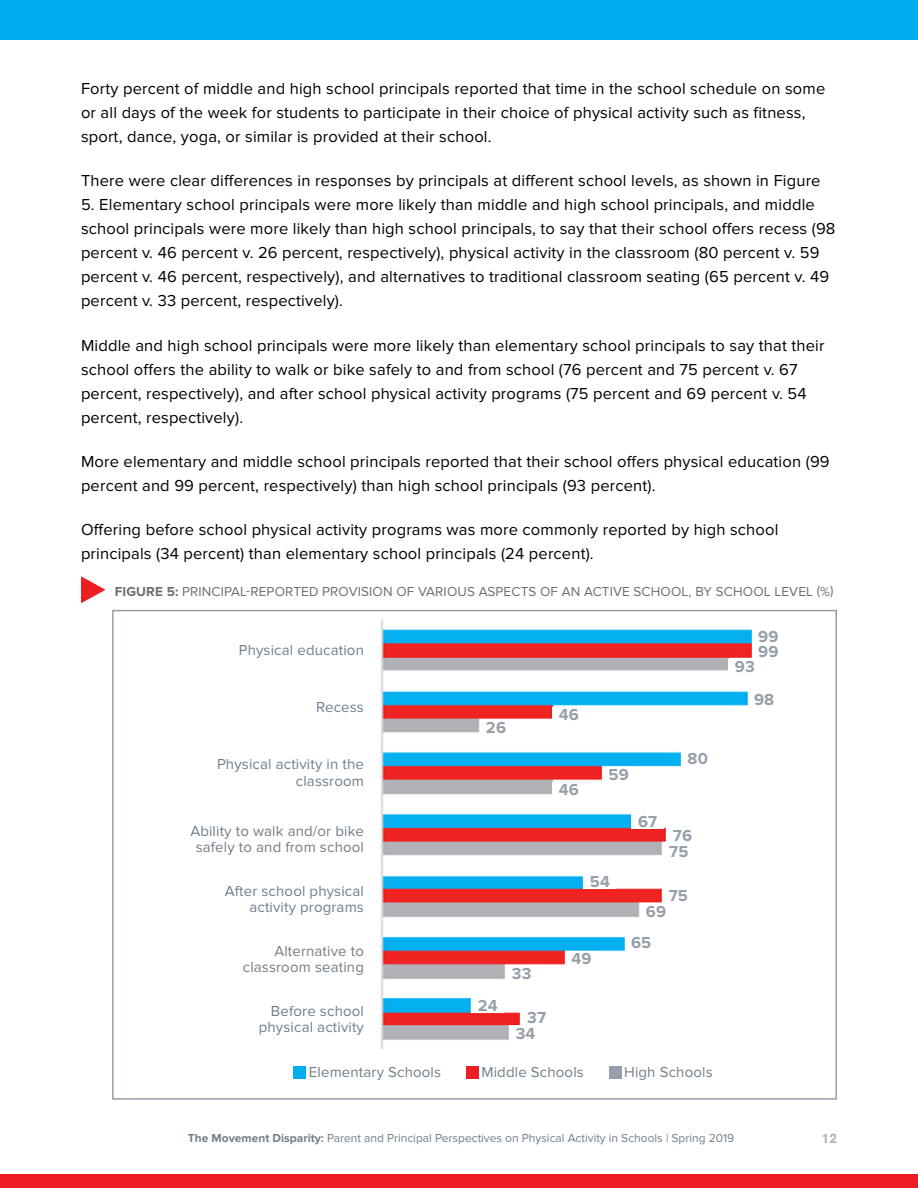
<style>
.page{position:relative;width:918px;height:1188px;background:#fff}
.page>*{position:absolute;margin:0;border:0;box-sizing:border-box;transform-origin:0 0}
.t1{font:16.5px/24px "Proxima Nova";letter-spacing:.01em;color:#000}
.t2{font:700 16.5px/15.1px "Proxima Nova";letter-spacing:.01em;color:#969fa9}
.t3{font:15px/16.5px "Proxima Nova";letter-spacing:.01em;color:#707f8b;text-align:right}
.t4{font:13.5px "Proxima Nova";letter-spacing:.01em;color:#6d6e71}
.t5{font:500 13.5px "AG Schoolbook";color:#acb2ba}
.t6{font:12px "Proxima Nova";color:#707f8b}
.s1{font-weight:700}
</style>
<div class="page">
<div style="left:0;top:0;width:918px;height:40px;background:#00aeef"></div>
<div style="left:0;top:1174px;width:918px;height:14px;background:#ed1d24"></div>
<svg style="left:81px;top:576px;width:25px;height:27px"></svg>
<div style="left:112px;top:610px;width:725px;height:490px;border:2px solid #969fa9"></div>
<img style="left:381px;top:619px;width:371px;height:429px">
<div style="left:729px;top:659px;width:32px;height:17px;background:#fff"></div>
<div style="left:748px;top:692px;width:32px;height:15px;background:#fff"></div>
<div style="left:553px;top:707px;width:32px;height:13px;background:#fff"></div>
<div style="left:480px;top:719px;width:32px;height:18px;background:#fff"></div>
<div style="left:553px;top:782px;width:32px;height:14px;background:#fff"></div>
<div style="left:603px;top:767px;width:32px;height:17px;background:#fff"></div>
<div style="left:631px;top:814px;width:33px;height:15px;background:#fff"></div>
<div style="left:584px;top:874px;width:32px;height:15px;background:#fff"></div>
<div style="left:640px;top:904px;width:32px;height:14px;background:#fff"></div>
<div style="left:625px;top:935px;width:32px;height:18px;background:#fff"></div>
<div style="left:565px;top:951px;width:33px;height:18px;background:#fff"></div>
<div style="left:472px;top:998px;width:32px;height:15px;background:#fff"></div>
<div style="left:505px;top:966px;width:33px;height:15px;background:#fff"></div>
<div style="left:520px;top:1010px;width:33px;height:15px;background:#fff"></div>
<div style="left:509px;top:1026px;width:33px;height:15px;background:#fff"></div>
<div style="left:662px;top:888px;width:33px;height:16px;background:#fff"></div>
<div style="left:666px;top:828px;width:33px;height:15px;background:#fff"></div>
<div style="left:663px;top:844px;width:32px;height:14px;background:#fff"></div>
<div style="left:682px;top:751px;width:32px;height:16px;background:#fff"></div>
<div style="left:609px;top:1066px;width:12px;height:13px;background:#969fa9"></div>
<div style="left:466px;top:1066px;width:13px;height:13px;background:#ed1d24"></div>
<div style="left:294px;top:1066px;width:12px;height:13px;background:#00aeef"></div>
<p class="t1" style="left:81px;top:77px;width:746px">Forty percent of middle and high school principals reported that time in the school schedule on some or all days of the week for students to participate in their choice of physical activity such as fitness, sport, dance, yoga, or similar is provided at their school.</p>
<p class="t1" style="left:81px;top:169px;width:741px">There were clear differences in responses by principals at different school levels, as shown in Figure</p>
<p class="t1" style="left:81px;top:193px;width:756px">5. Elementary school principals were more likely than middle and high school principals, and middle school principals were more likely than high school principals, to say that their school offers recess (98 percent v. 46 percent v. 26 percent, respectively), physical activity in the classroom (80 percent v. 59 percent v. 46 percent, respectively), and alternatives to traditional classroom seating (65 percent v. 49 percent v. 33 percent, respectively).</p>
<p class="t1" style="left:81px;top:333px;width:745px">Middle and high school principals were more likely than elementary school principals to say that their school offers the ability to walk or bike safely to and from school (76 percent and 75 percent v. 67 percent, respectively), and after school physical activity programs (75 percent and 69 percent v. 54 percent, respectively).</p>
<p class="t1" style="left:81px;top:450px;width:750px">More elementary and middle school principals reported that their school offers physical education (99 percent and 99 percent, respectively) than high school principals (93 percent).</p>
<p class="t1" style="left:81px;top:518px;width:699px">Offering before school physical activity programs was more commonly reported by high school principals (34 percent) than elementary school principals (24 percent).</p>
<p class="t4" style="left:115px;top:584px;width:720px"><span class="s1">FIGURE 5:</span> PRINCIPAL-REPORTED PROVISION OF VARIOUS ASPECTS OF AN ACTIVE SCHOOL, BY SCHOOL LEVEL (%)</p>
<p class="t2" style="left:758px;top:629px;width:22px">99<br>99</p>
<p class="t2" style="left:754px;top:651px;width:22px;line-height:32.7px;text-indent:-19px">93<br>98</p>
<p class="t2" style="left:559px;top:707px;width:22px">46</p>
<p class="t2" style="left:486px;top:720px;width:22px">26</p>
<p class="t3" style="left:239px;top:642px;width:127px">Physical education</p>
<p class="t3" style="left:316px;top:699px;width:49px">Recess</p>
<p class="t3" style="left:217px;top:756px;width:148px">Physical activity in the classroom</p>
<p class="t3" style="left:190px;top:823px;width:175px;text-align:center">Ability to walk and/or bike safely to and from school</p>
<p class="t3" style="left:225px;top:883px;width:141px">After school physical activity programs</p>
<p class="t3" style="left:243px;top:943px;width:123px">Alternative to classroom seating</p>
<p class="t3" style="left:259px;top:1003px;width:107px">Before school physical activity</p>
<p class="t2" style="left:478px;top:998px;width:21px">24</p>
<p class="t2" style="left:512px;top:966px;width:21px">33</p>
<p class="t2" style="left:516px;top:1010px;width:32px;line-height:15.8px;text-indent:11px">37<br>34</p>
<p class="t2" style="left:559px;top:782px;width:22px">46</p>
<p class="t2" style="left:609px;top:768px;width:22px">59</p>
<p class="t2" style="left:688px;top:752px;width:22px">80</p>
<p class="t2" style="left:590px;top:875px;width:22px">54</p>
<p class="t2" style="left:638px;top:814px;width:21px">67</p>
<p class="t2" style="left:669px;top:828px;width:24px;line-height:15.6px">76<br>75</p>
<p class="t2" style="left:669px;top:888px;width:21px">75</p>
<p class="t2" style="left:631px;top:896px;width:37px;line-height:31.3px;text-indent:15px">69<br>65</p>
<p class="t2" style="left:571px;top:951px;width:22px">49</p>
<p class="t3" style="left:309px;top:1064px;width:134px">Elementary Schools</p>
<p class="t3" style="left:481px;top:1064px;width:104px">Middle Schools</p>
<p class="t3" style="left:624px;top:1064px;width:90px">High Schools</p>
<p class="t6" style="left:188px;top:1131px;width:548px"><span class="s1">The Movement Disparity:</span> Parent and Principal Perspectives on Physical Activity in Schools | Spring 2019</p>
<p class="t5" style="left:822px;top:1130px;width:17px">12</p>
</div>
